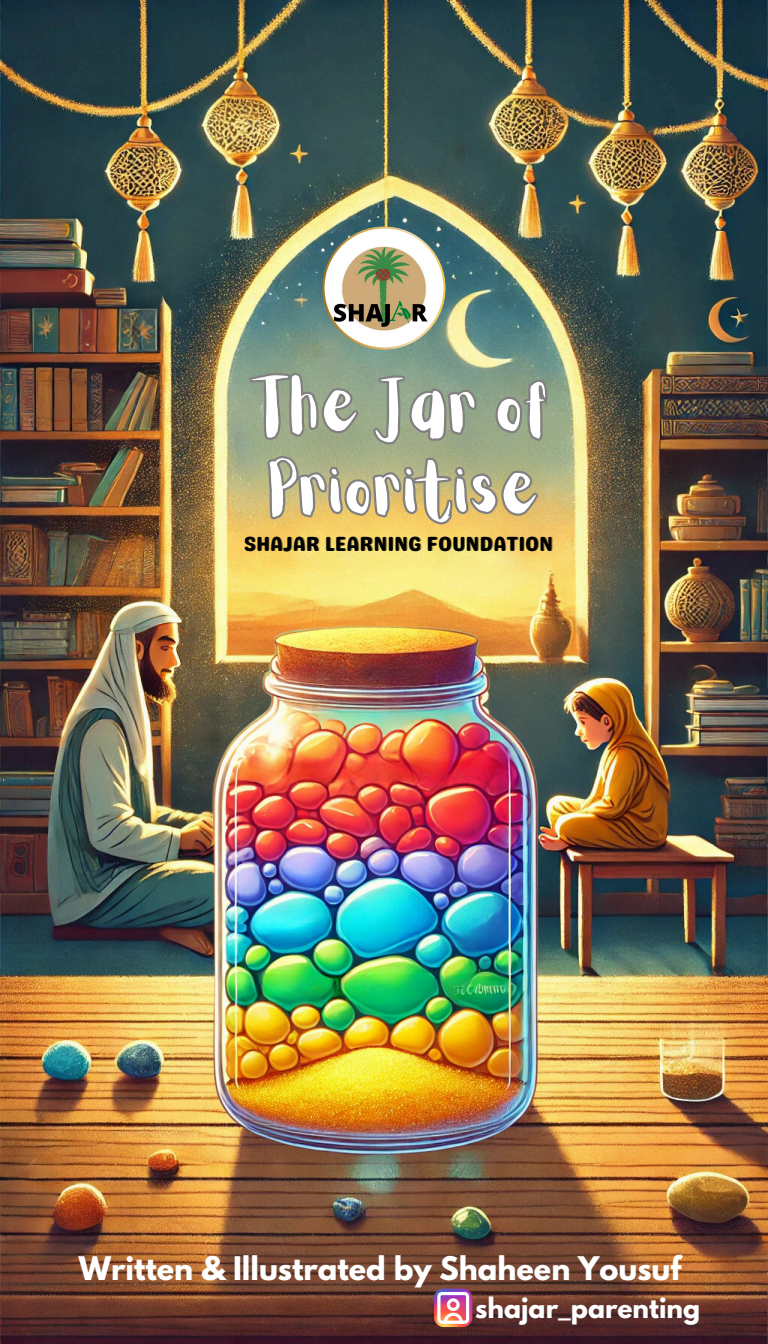
<style>
.page{position:relative;width:768px;height:1344px;background:#fff}
.page>*{position:absolute;margin:0;border:0;box-sizing:border-box;transform-origin:0 0}
.t1{font:59.3px/82.5px "Aloja Extended";color:#fff}
.t2{font:700 28.8px "League Spartan";color:#fff}
.t3{font:700 25px "League Spartan";color:#fff}
.t4{font:20.4px "Genty Sans";color:#000}
</style>
<div class="page">
<img style="left:0;top:0;width:768px;height:1344px">
<img style="left:212px;top:626px;width:327px;height:530px">
<img style="left:247px;top:0;width:303px;height:831px">
<img style="left:263px;top:0;width:279px;height:878px">
<svg style="left:434px;top:1289px;width:38px;height:38px"></svg>
<svg style="left:435px;top:1289px;width:37px;height:38px"></svg>
<img style="left:322px;top:226px;width:124px;height:124px">
<p class="t1" style="left:260px;top:371px;width:292px">The Jar of<br>Prioritise</p>
<p class="t4" style="left:244px;top:531px;width:311px">SHAJAR LEARNING FOUNDATION</p>
<p class="t2" style="left:79px;top:1254px;width:604px">Written &amp; Illustrated by Shaheen Yousuf</p>
<h1 class="t3" style="left:475px;top:1295px;width:226px">shajar_parenting</h1>
</div>
